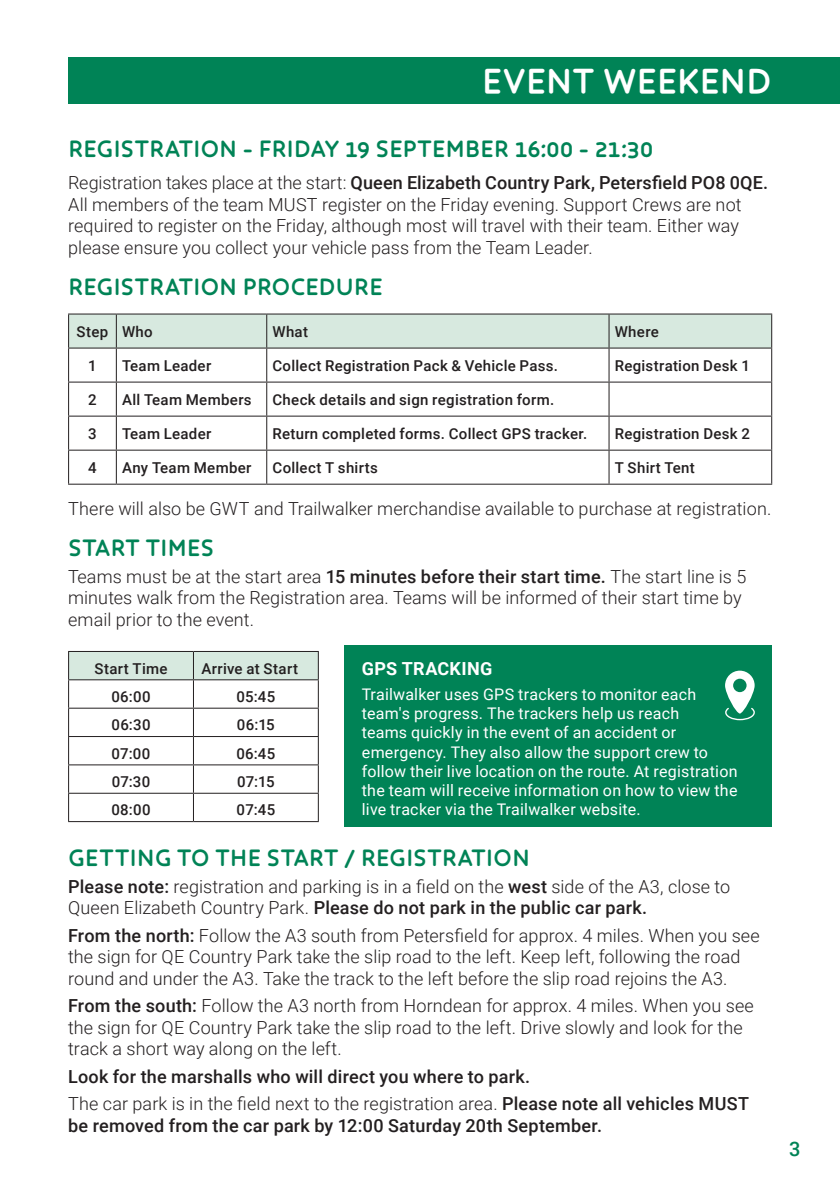
<style>
.page{position:relative;width:840px;height:1191px;background:#fff}
.page>*{position:absolute;margin:0;border:0;box-sizing:border-box;transform-origin:0 0}
.t1{font:700 36px "Core Humanist Sans";letter-spacing:.01em;color:#fff}
.t2{font:700 24px "Core Humanist Sans";letter-spacing:.015em;color:#008356}
.t3{font:500 20px "Roboto";color:#008356}
.t4{font:300 18px/21.6px "Roboto";letter-spacing:.005em;color:#231f20}
.t5{font:500 18px/27.2px "Roboto";letter-spacing:.01em;color:#231f20}
.t6{font:700 18px "Roboto";letter-spacing:.02em;color:#fff}
.t7{font:16px/19.2px "Roboto";letter-spacing:.015em;color:#fff}
.t8{font:500 15px "Roboto";letter-spacing:.02em;color:#231f20}
.s1{font-weight:500}
.s2{font-weight:300}
</style>
<div class="page">
<hr style="left:0;top:0;width:1px;height:397px;background:#231f20">
<div style="left:68px;top:58px;width:771px;height:46px;background:#008356"></div>
<div style="left:69px;top:314px;width:701px;height:33px;background:#d7e9df"></div>
<hr style="left:68px;top:313px;width:48px;height:1px;background:#231f20">
<hr style="left:68px;top:314px;width:1px;height:33px;background:#231f20">
<hr style="left:116px;top:313px;width:150px;height:1px;background:#231f20">
<hr style="left:116px;top:314px;width:1px;height:33px;background:#231f20">
<hr style="left:266px;top:313px;width:342px;height:1px;background:#231f20">
<hr style="left:266px;top:314px;width:1px;height:33px;background:#231f20">
<hr style="left:608px;top:313px;width:163px;height:1px;background:#231f20">
<hr style="left:608px;top:314px;width:1px;height:33px;background:#231f20">
<hr style="left:770px;top:314px;width:1px;height:33px;background:#231f20">
<hr style="left:68px;top:347px;width:48px;height:1px;background:#231f20">
<hr style="left:68px;top:348px;width:1px;height:33px;background:#231f20">
<hr style="left:116px;top:347px;width:150px;height:1px;background:#231f20">
<hr style="left:116px;top:348px;width:1px;height:33px;background:#231f20">
<hr style="left:266px;top:347px;width:342px;height:1px;background:#231f20">
<hr style="left:266px;top:348px;width:1px;height:33px;background:#231f20">
<hr style="left:608px;top:347px;width:163px;height:1px;background:#231f20">
<hr style="left:608px;top:348px;width:1px;height:33px;background:#231f20">
<hr style="left:770px;top:348px;width:1px;height:33px;background:#231f20">
<hr style="left:68px;top:381px;width:48px;height:1px;background:#231f20">
<hr style="left:68px;top:382px;width:1px;height:33px;background:#231f20">
<hr style="left:116px;top:381px;width:150px;height:1px;background:#231f20">
<hr style="left:116px;top:382px;width:1px;height:33px;background:#231f20">
<hr style="left:266px;top:381px;width:342px;height:1px;background:#231f20">
<hr style="left:266px;top:382px;width:1px;height:33px;background:#231f20">
<hr style="left:608px;top:381px;width:163px;height:1px;background:#231f20">
<hr style="left:608px;top:382px;width:1px;height:33px;background:#231f20">
<hr style="left:770px;top:382px;width:1px;height:33px;background:#231f20">
<hr style="left:68px;top:415px;width:48px;height:1px;background:#231f20">
<hr style="left:68px;top:416px;width:1px;height:33px;background:#231f20">
<hr style="left:116px;top:415px;width:150px;height:1px;background:#231f20">
<hr style="left:116px;top:416px;width:1px;height:33px;background:#231f20">
<hr style="left:266px;top:415px;width:342px;height:1px;background:#231f20">
<hr style="left:266px;top:416px;width:1px;height:33px;background:#231f20">
<hr style="left:608px;top:415px;width:163px;height:1px;background:#231f20">
<hr style="left:608px;top:416px;width:1px;height:33px;background:#231f20">
<hr style="left:770px;top:416px;width:1px;height:33px;background:#231f20">
<hr style="left:68px;top:449px;width:48px;height:1px;background:#231f20">
<hr style="left:68px;top:450px;width:1px;height:34px;background:#231f20">
<hr style="left:116px;top:449px;width:150px;height:1px;background:#231f20">
<hr style="left:116px;top:450px;width:1px;height:34px;background:#231f20">
<hr style="left:266px;top:449px;width:342px;height:1px;background:#231f20">
<hr style="left:266px;top:450px;width:1px;height:34px;background:#231f20">
<hr style="left:608px;top:449px;width:163px;height:1px;background:#231f20">
<hr style="left:608px;top:450px;width:1px;height:34px;background:#231f20">
<hr style="left:770px;top:450px;width:1px;height:34px;background:#231f20">
<hr style="left:68px;top:484px;width:48px;height:1px;background:#231f20">
<hr style="left:116px;top:484px;width:150px;height:1px;background:#231f20">
<hr style="left:266px;top:484px;width:342px;height:1px;background:#231f20">
<hr style="left:608px;top:484px;width:163px;height:1px;background:#231f20">
<svg style="left:68px;top:651px;width:250px;height:170px"></svg>
<hr style="left:68px;top:821px;width:125px;height:1px;background:#231f20">
<hr style="left:193px;top:821px;width:125px;height:1px;background:#231f20">
<div style="left:344px;top:645px;width:427px;height:181px;background:#008356"></div>
<svg style="left:724px;top:670px;width:30px;height:43px"></svg>
<div style="left:732px;top:678px;width:14px;height:14px;background:#008356;border-radius:50%"></div>
<svg style="left:725px;top:706px;width:30px;height:15px"></svg>
<h1 class="t1" style="left:482px;top:57px;width:291px">EVENT WEEKEND</h1>
<h2 class="t2" style="left:68px;top:132px;width:586px">REGISTRATION - FRIDAY 19 SEPTEMBER 16:00 - 21:30</h2>
<p class="t4" style="left:68px;top:171px;width:701px">Registration takes place at the start: <span class="s1">Queen Elizabeth Country Park, Petersfield PO8 0QE.<br></span>All members of the team MUST register on the Friday evening. Support Crews are not required to register on the Friday, although most will travel with their team. Either way please ensure you collect your vehicle pass from the Team Leader.</p>
<h2 class="t2" style="left:68px;top:270px;width:315px">REGISTRATION PROCEDURE</h2>
<p class="t8" style="left:77px;top:321px;width:78px">Step Who</p>
<p class="t8" style="left:272px;top:321px;width:37px">What</p>
<p class="t8" style="left:614px;top:321px;width:46px">Where</p>
<p class="t8" style="left:88px;top:355px;width:10px">1</p>
<p class="t8" style="left:122px;top:355px;width:91px">Team Leader</p>
<p class="t8" style="left:272px;top:355px;width:287px">Collect Registration Pack &amp; Vehicle Pass.</p>
<p class="t8" style="left:614px;top:355px;width:137px">Registration Desk 1</p>
<p class="t8" style="left:88px;top:389px;width:10px">2</p>
<p class="t8" style="left:122px;top:389px;width:131px">All Team Members</p>
<p class="t8" style="left:272px;top:389px;width:283px">Check details and sign registration form.</p>
<p class="t8" style="left:88px;top:423px;width:10px">3</p>
<p class="t8" style="left:122px;top:423px;width:91px">Team Leader</p>
<p class="t8" style="left:272px;top:423px;width:316px">Return completed forms. Collect GPS tracker.</p>
<p class="t8" style="left:614px;top:423px;width:137px">Registration Desk 2</p>
<p class="t8" style="left:88px;top:457px;width:10px">4</p>
<p class="t8" style="left:122px;top:457px;width:131px">Any Team Member</p>
<p class="t8" style="left:272px;top:457px;width:107px">Collect T shirts</p>
<p class="t8" style="left:614px;top:457px;width:82px">T Shirt Tent</p>
<p class="t4" style="left:68px;top:497px;width:704px">There will also be GWT and Trailwalker merchandise available to purchase at registration.</p>
<h2 class="t2" style="left:68px;top:531px;width:147px">START TIMES</h2>
<p class="t4" style="left:68px;top:565px;width:679px">Teams must be at the start area <span class="s1">15 minutes before their start time.</span> The start line is 5 minutes walk from the Registration area. Teams will be informed of their start time by email prior to the event.</p>
<p class="t8" style="left:94px;top:657px;width:75px">Start Time</p>
<p class="t8" style="left:201px;top:657px;width:98px">Arrive at Start</p>
<p class="t8" style="left:111px;top:686px;width:41px">06:00</p>
<p class="t8" style="left:236px;top:686px;width:40px">05:45</p>
<p class="t8" style="left:111px;top:714px;width:40px">06:30</p>
<p class="t8" style="left:237px;top:714px;width:39px">06:15</p>
<p class="t8" style="left:111px;top:742px;width:40px">07:00</p>
<p class="t8" style="left:236px;top:742px;width:40px">06:45</p>
<p class="t8" style="left:112px;top:771px;width:40px">07:30</p>
<p class="t8" style="left:237px;top:771px;width:39px">07:15</p>
<p class="t8" style="left:111px;top:799px;width:41px">08:00</p>
<p class="t8" style="left:236px;top:799px;width:40px">07:45</p>
<h2 class="t2" style="left:68px;top:841px;width:462px">GETTING TO THE START / REGISTRATION</h2>
<p class="t4" style="left:68px;top:875px;width:663px"><span class="s1">Please note:</span> registration and parking is in a field on the <span class="s1">west</span> side of the A3, close to<br>Queen Elizabeth Country Park. <span class="s1">Please do not park in the public car park.</span></p>
<p class="t4" style="left:68px;top:924px;width:692px"><span class="s1">From the north:</span> Follow the A3 south from Petersfield for approx. 4 miles. When you see the sign for QE Country Park take the slip road to the left. Keep left, following the road round and under the A3. Take the track to the left before the slip road rejoins the A3.</p>
<p class="t4" style="left:68px;top:994px;width:687px"><span class="s1">From the south:</span> Follow the A3 north from Horndean for approx. 4 miles. When you see the sign for QE Country Park take the slip road to the left. Drive slowly and look for the track a short way along on the left.</p>
<p class="t5" style="left:68px;top:1062px;width:682px">Look for the marshalls who will direct you where to park.<br><span class="s2">The car park is in the field next to the registration area.</span> Please note all vehicles MUST</p>
<p class="t5" style="left:68px;top:1111px;width:535px">be removed from the car park by 12:00 Saturday 20th September.</p>
<p class="t6" style="left:361px;top:656px;width:132px">GPS TRACKING</p>
<p class="t7" style="left:361px;top:684px;width:377px">Trailwalker uses GPS trackers to monitor each team's progress. The trackers help us reach<br>teams quickly in the event of an accident or emergency. They also allow the support crew to follow their live location on the route. At registration the team will receive information on how to view the live tracker via the Trailwalker website.</p>
<p class="t3" style="left:788px;top:1134px;width:13px">3</p>
</div>
